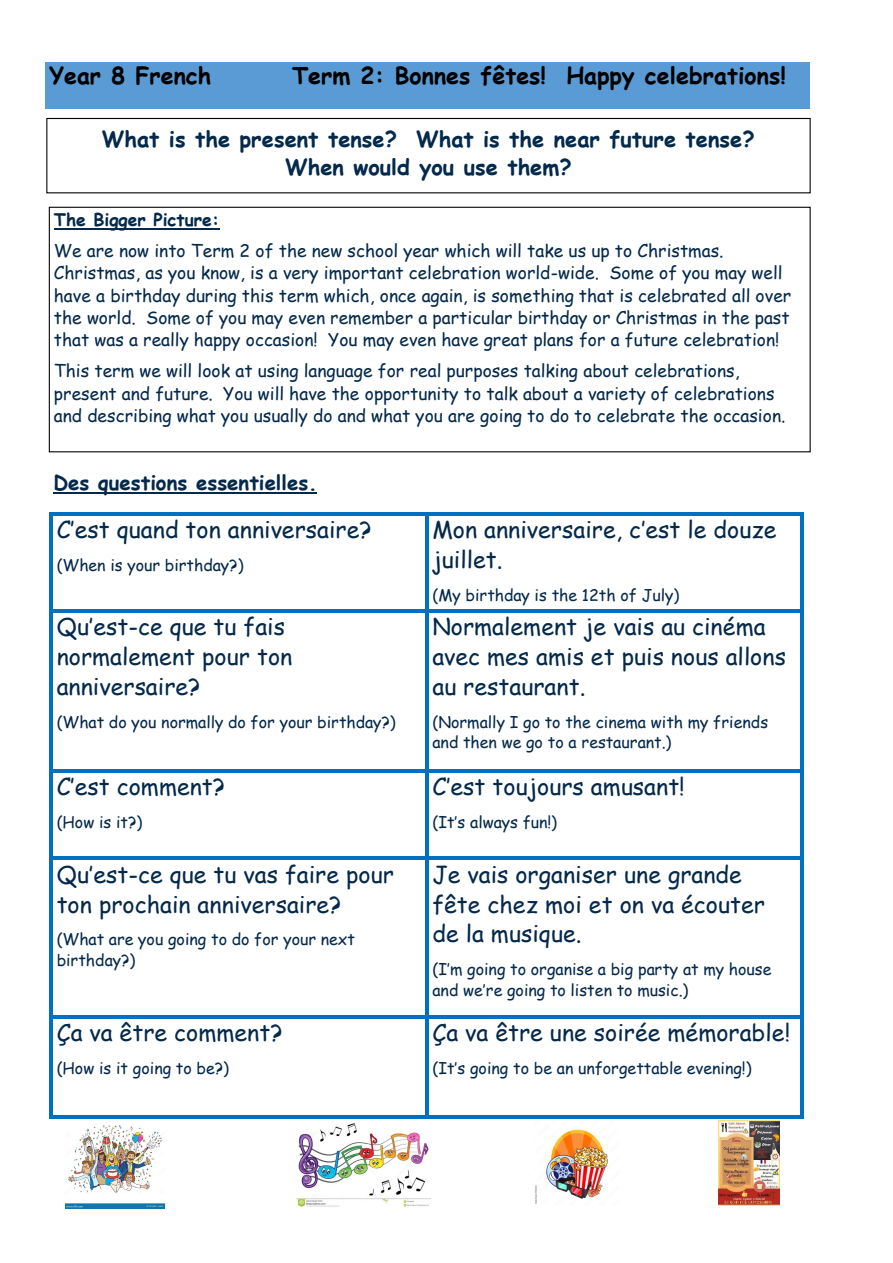
<style>
.page{position:relative;width:893px;height:1263px;background:#fff}
.page>*{position:absolute;margin:0;border:0;box-sizing:border-box;transform-origin:0 0}
.t1{font:23.25px/29.7px "Comic Sans MS";color:#04294b}
.t2{font:700 23.25px "Comic Sans MS";color:#000}
.t3{font:700 21.75px/27.9px "Comic Sans MS";color:#04294b;text-align:center}
.t4{font:700 20.4px "Comic Sans MS";color:#04294b}
.t5{font:17.4px/22.4px "Comic Sans MS";color:#04294b}
.t6{font:700 17.4px "Comic Sans MS";color:#04294b}
.t7{font:16.05px/20.4px "Comic Sans MS";color:#04294b}
</style>
<div class="page">
<div style="left:45px;top:62px;width:765px;height:47px;background:#5b9bd5"></div>
<div style="left:46px;top:118px;width:765px;height:75px;border:1px solid #000"></div>
<div style="left:49px;top:207px;width:762px;height:245px;border:1px solid #000"></div>
<hr style="left:54px;top:228px;width:166px;height:2px;background:#04294b">
<hr style="left:53px;top:493px;width:264px;height:1px;background:#04294b">
<hr style="left:49px;top:512px;width:4px;height:603px;background:#0070c0">
<hr style="left:425px;top:516px;width:3px;height:599px;background:#0070c0">
<hr style="left:800px;top:512px;width:4px;height:603px;background:#0070c0">
<hr style="left:49px;top:512px;width:755px;height:4px;background:#0070c0">
<hr style="left:53px;top:609px;width:748px;height:4px;background:#0070c0">
<hr style="left:53px;top:769px;width:748px;height:4px;background:#0070c0">
<hr style="left:53px;top:857px;width:374px;height:3px;background:#0070c0">
<hr style="left:427px;top:857px;width:373px;height:3px;background:#0070c0">
<hr style="left:53px;top:1015px;width:374px;height:4px;background:#0070c0">
<hr style="left:427px;top:1015px;width:373px;height:4px;background:#0070c0">
<hr style="left:49px;top:1115px;width:755px;height:3px;background:#0070c0">
<img style="left:66px;top:1125px;width:99px;height:84px">
<img style="left:296px;top:1123px;width:134px;height:84px">
<img style="left:535px;top:1129px;width:73px;height:75px">
<img style="left:719px;top:1120px;width:60px;height:85px">
<p class="t2" style="left:49px;top:59px;width:163px">Year 8 French</p>
<p class="t2" style="left:292px;top:59px;width:495px">Term 2: Bonnes fêtes! Happy celebrations!</p>
<p class="t3" style="left:102px;top:125px;width:654px">What is the present tense? What is the near future tense?<br>When would you use them?</p>
<p class="t6" style="left:54px;top:207px;width:167px">The Bigger Picture:</p>
<p class="t5" style="left:54px;top:239px;width:739px">We are now into Term 2 of the new school year which will take us up to Christmas.<br>Christmas, as you know, is a very important celebration world-wide. Some of you may well have a birthday during this term which, once again, is something that is celebrated all over the world. Some of you may even remember a particular birthday or Christmas in the past that was a really happy occasion! You may even have great plans for a future celebration!</p>
<p class="t5" style="left:54px;top:359px;width:733px">This term we will look at using language for real purposes talking about celebrations, present and future. You will have the opportunity to talk about a variety of celebrations and describing what you usually do and what you are going to do to celebrate the occasion.</p>
<p class="t4" style="left:53px;top:467px;width:265px">Des questions essentielles.</p>
<p class="t1" style="left:57px;top:514px;width:316px">C’est quand ton anniversaire?</p>
<p class="t7" style="left:57px;top:554px;width:188px">(When is your birthday?)</p>
<p class="t1" style="left:57px;top:611px;width:237px">Qu’est-ce que tu fais normalement pour ton anniversaire?</p>
<p class="t7" style="left:57px;top:711px;width:341px">(What do you normally do for your birthday?)</p>
<p class="t1" style="left:57px;top:771px;width:170px">C’est comment?</p>
<p class="t7" style="left:57px;top:812px;width:87px">(How is it?)</p>
<p class="t1" style="left:57px;top:858px;width:339px">Qu’est-ce que tu vas faire pour ton prochain anniversaire?</p>
<p class="t7" style="left:57px;top:928px;width:300px">(What are you going to do for your next birthday?)</p>
<p class="t1" style="left:57px;top:1017px;width:227px">Ça va être comment?</p>
<p class="t7" style="left:57px;top:1057px;width:174px">(How is it going to be?)</p>
<p class="t1" style="left:432px;top:514px;width:346px">Mon anniversaire, c’est le douze juillet.</p>
<p class="t7" style="left:432px;top:584px;width:248px">(My birthday is the 12th of July)</p>
<p class="t1" style="left:432px;top:611px;width:355px">Normalement je vais au cinéma avec mes amis et puis nous allons au restaurant.</p>
<p class="t7" style="left:432px;top:711px;width:337px">(Normally I go to the cinema with my friends and then we go to a restaurant.)</p>
<p class="t1" style="left:432px;top:771px;width:254px">C’est toujours amusant!</p>
<p class="t7" style="left:432px;top:812px;width:126px">(It’s always fun!)</p>
<p class="t1" style="left:432px;top:858px;width:334px">Je vais organiser une grande fête chez moi et on va écouter de la musique.</p>
<p class="t7" style="left:432px;top:958px;width:341px">(I’m going to organise a big party at my house and we’re going to listen to music.)</p>
<p class="t1" style="left:432px;top:1017px;width:359px">Ça va être une soirée mémorable!</p>
<p class="t7" style="left:432px;top:1057px;width:321px">(It’s going to be an unforgettable evening!)</p>
</div>
